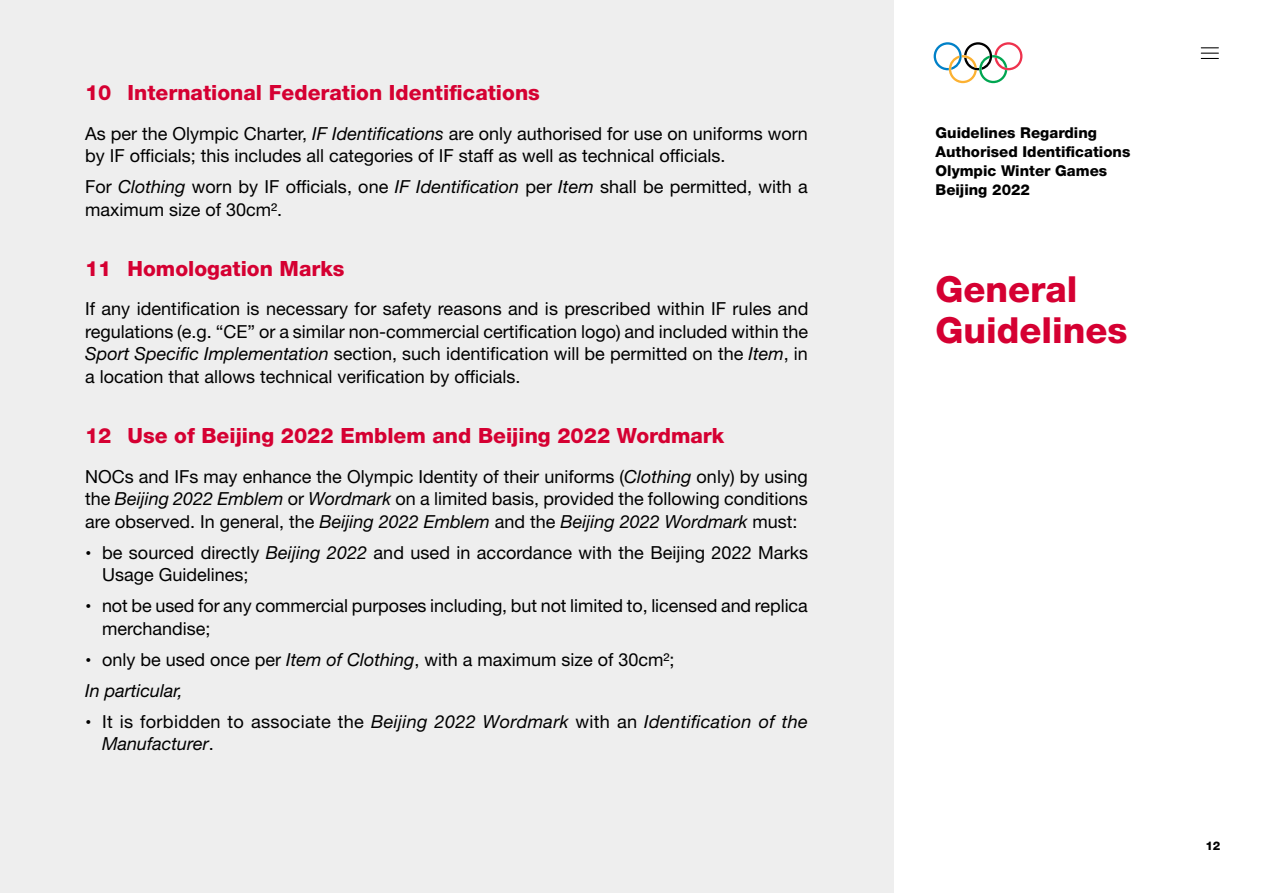
<style>
.page{position:relative;width:1263px;height:893px;background:#fff}
.page>*{position:absolute;margin:0;border:0;box-sizing:border-box;transform-origin:0 0}
.t1{font:800 36px/40.5px "Helvetica Neue LT Std";color:#d50032}
.t2{font:800 21px "Helvetica Neue LT Std";color:#d50032}
.Text{font:18px/22.5px "Helvetica Neue LT Std";color:#000}
.Text-2{font:italic 18px/22.5px "Helvetica Neue LT Std";letter-spacing:.015em;color:#000}
.t3{font:800 15px/18.8px "Helvetica Neue LT Std";color:#000}
.t4{font:800 12px "Helvetica Neue LT Std";color:#000}
.s1{font-style:italic}
.s2{font-weight:800;font-size:21px}
.s3{font-weight:800;font-style:normal;font-size:21px}
.s4{font-style:normal}
</style>
<div class="page">
<div style="left:0;top:0;width:893px;height:893px;background:#eee"></div>
<svg style="left:934px;top:42px;width:88px;height:41px"></svg>
<svg style="left:1201px;top:47px;width:18px;height:12px"></svg>
<p class="t2" style="left:85px;top:80px;width:456px">10 International Federation Identifications</p>
<p class="Text" style="left:85px;top:122px;width:724px">As per the Olympic Charter, <span class="s1">IF Identifications</span> are only authorised for use on uniforms worn by IF officials; this includes all categories of IF staff as well as technical officials.</p>
<p class="Text" style="left:85px;top:175px;width:724px">For <span class="s1">Clothing</span> worn by IF officials, one <span class="s1">IF Identification</span> per <span class="s1">Item</span> shall be permitted, with a maximum size of 30cm2.</p>
<p class="t2" style="left:85px;top:256px;width:261px">11 Homologation Marks</p>
<p class="Text" style="left:85px;top:297px;width:725px;text-align:justify">If any identification is necessary for safety reasons and is prescribed within IF rules and regulations (e.g. “CE” or a similar non-commercial certification logo) and included within the <span class="s1">Sport Specific Implementation</span> section, such identification will be permitted on the <span class="s1">Item</span>, in a location that allows technical verification by officials.</p>
<p class="t2" style="left:85px;top:423px;width:641px">12 Use of Beijing 2022 Emblem and Beijing 2022 Wordmark</p>
<p class="Text" style="left:85px;top:465px;width:724px;text-align:justify">NOCs and IFs may enhance the Olympic Identity of their uniforms (<span class="s1">Clothing</span> only) by using the <span class="s1">Beijing 2022 Emblem</span> or <span class="s1">Wordmark</span> on a limited basis, provided the following conditions are observed. In general, the <span class="s1">Beijing 2022 Emblem</span> and the <span class="s1">Beijing 2022 Wordmark</span> must:</p>
<p class="Text" style="left:102px;top:541px;width:708px;text-indent:-17px"><span class="s2">·</span> be sourced directly <span class="s1">Beijing 2022</span> and used in accordance with the Beijing 2022 Marks<br>Usage Guidelines;</p>
<p class="Text" style="left:102px;top:594px;width:707px;text-indent:-17px"><span class="s2">·</span> not be used for any commercial purposes including, but not limited to, licensed and replica merchandise;</p>
<p class="Text" style="left:85px;top:648px;width:591px"><span class="s2">·</span> only be used once per <span class="s1">Item of Clothing</span>, with a maximum size of 30cm2;</p>
<p class="Text-2" style="left:85px;top:679px;width:99px">In particular,</p>
<p class="Text-2" style="left:102px;top:710px;width:707px;text-indent:-17px"><span class="s3">·</span> <span class="s4">It is forbidden to associate the</span> Beijing 2022 Wordmark <span class="s4">with an</span> Identification of the<br>Manufacturer<span class="s4">.</span></p>
<p class="t3" style="left:935px;top:124px;width:196px">Guidelines Regarding<br>Authorised Identifications<br>Olympic Winter Games<br>Beijing 2022</p>
<h1 class="t1" style="left:935px;top:269px;width:194px">General<br>Guidelines</h1>
<p class="t4" style="left:1205px;top:839px;width:17px">12</p>
</div>
